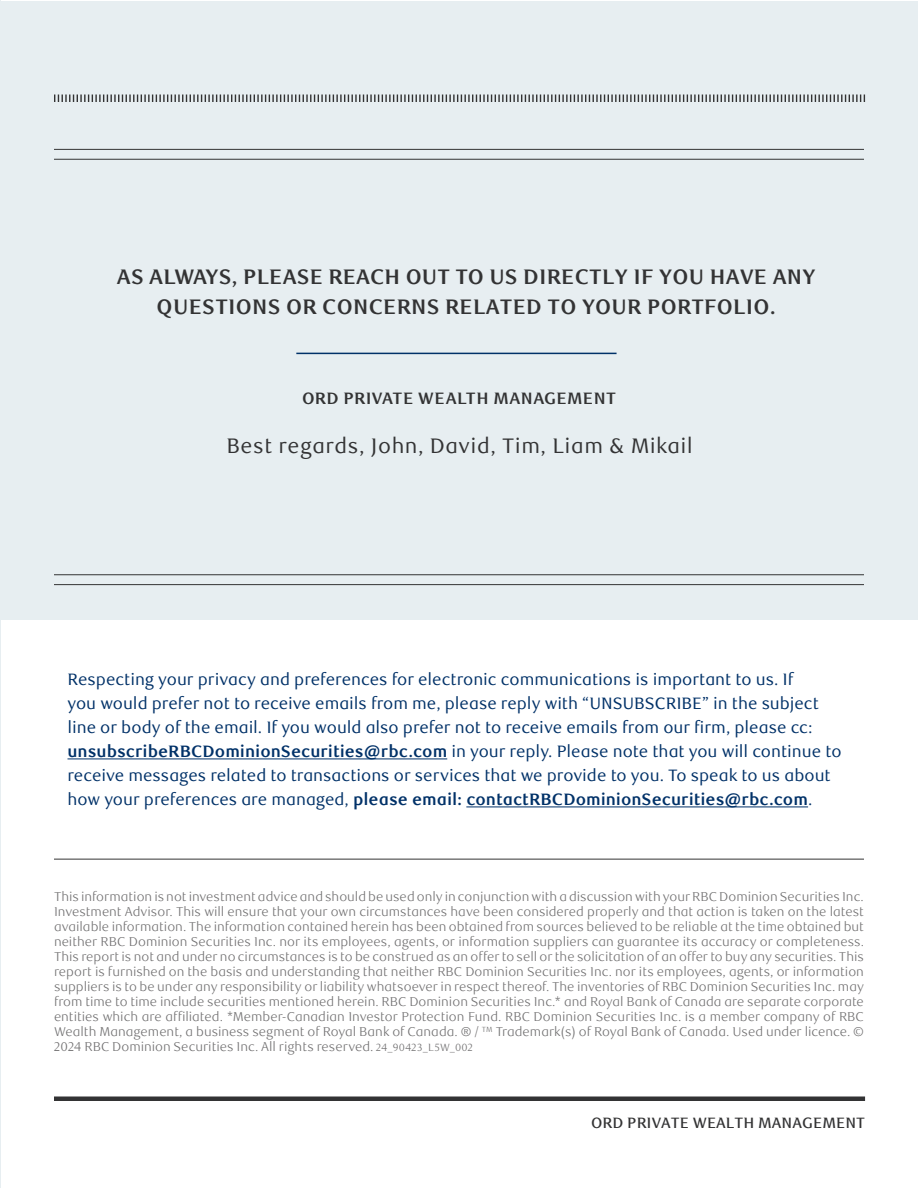
<style>
.page{position:relative;width:918px;height:1188px;background:#fff}
.page>*{position:absolute;margin:0;border:0;box-sizing:border-box;transform-origin:0 0}
.t1{font:700 21px/30px "RBC Text";letter-spacing:.01em;color:#333334;text-align:center}
.t2{font:21px "RBC Text";letter-spacing:.025em;color:#333334}
.t3{font:16.5px/24px "RBC Text";color:#003168}
.t4{font:700 16.5px "RBC Text";letter-spacing:.02em;color:#333334}
.t5{font:500 15px "RBC Text";color:#333334}
.t6{font:300 12.75px/15px "RBC Text";color:#6f6e6f;text-align:justify}
.s1{font-weight:700}
.s2{font-size:10.5px}
</style>
<div class="page">
<div style="left:1px;top:2px;width:917px;height:618px;background:#e7eef1"></div>
<hr style="left:0;top:0;width:1px;height:1188px;background:#e7eef1">
<div style="left:54px;top:1096px;width:811px;height:5px;background:#333334"></div>
<svg style="left:54px;top:94px;width:812px;height:8px"></svg>
<hr style="left:68px;top:759px;width:379px;height:1px;background:#003168">
<hr style="left:466px;top:807px;width:342px;height:1px;background:#003168">
<hr style="left:54px;top:574px;width:810px;height:1px;background:#333334">
<hr style="left:54px;top:584px;width:810px;height:1px;background:#333334">
<hr style="left:54px;top:859px;width:810px;height:1px;background:#333334">
<hr style="left:54px;top:149px;width:810px;height:1px;background:#333334">
<hr style="left:54px;top:159px;width:810px;height:1px;background:#333334">
<hr style="left:296px;top:353px;width:321px;height:1px;background:#003168">
<h1 class="t1" style="left:117px;top:262px;width:700px">AS ALWAYS, PLEASE REACH OUT TO US DIRECTLY IF YOU HAVE ANY<br>QUESTIONS OR CONCERNS RELATED TO YOUR PORTFOLIO.</h1>
<p class="t4" style="left:302px;top:388px;width:315px">ORD PRIVATE WEALTH MANAGEMENT</p>
<h1 class="t2" style="left:226px;top:434px;width:468px">Best regards, John, David, Tim, Liam &amp; Mikail</h1>
<p class="t3" style="left:68px;top:668px;width:776px">Respecting your privacy and preferences for electronic communications is important to us. If<br>you would prefer not to receive emails from me, please reply with “UNSUBSCRIBE” in the subject line or body of the email. If you would also prefer not to receive emails from our firm, please cc: <span class="s1">unsubscribeRBCDominionSecurities@rbc.com</span> in your reply. Please note that you will continue to receive messages related to transactions or services that we provide to you. To speak to us about how your preferences are managed, <span class="s1">please email: contactRBCDominionSecurities@rbc.com</span>.</p>
<p class="t6" style="left:54px;top:889px;width:812px">This information is not investment advice and should be used only in conjunction with a discussion with your RBC Dominion Securities Inc.<br>Investment Advisor. This will ensure that your own circumstances have been considered properly and that action is taken on the latest available information. The information contained herein has been obtained from sources believed to be reliable at the time obtained but neither RBC Dominion Securities Inc. nor its employees, agents, or information suppliers can guarantee its accuracy or completeness.<br>This report is not and under no circumstances is to be construed as an offer to sell or the solicitation of an offer to buy any securities. This report is furnished on the basis and understanding that neither RBC Dominion Securities Inc. nor its employees, agents, or information suppliers is to be under any responsibility or liability whatsoever in respect thereof. The inventories of RBC Dominion Securities Inc. may from time to time include securities mentioned herein. RBC Dominion Securities Inc.* and Royal Bank of Canada are separate corporate entities which are affiliated. *Member-Canadian Investor Protection Fund. RBC Dominion Securities Inc. is a member company of RBC Wealth Management, a business segment of Royal Bank of Canada. ® / <sup>TM</sup> Trademark(s) of Royal Bank of Canada. Used under licence. © 2024 RBC Dominion Securities Inc. All rights reserved. <span class="s2">24_90423_L5W_002</span></p>
<p class="t5" style="left:591px;top:1114px;width:275px">ORD PRIVATE WEALTH MANAGEMENT</p>
</div>
